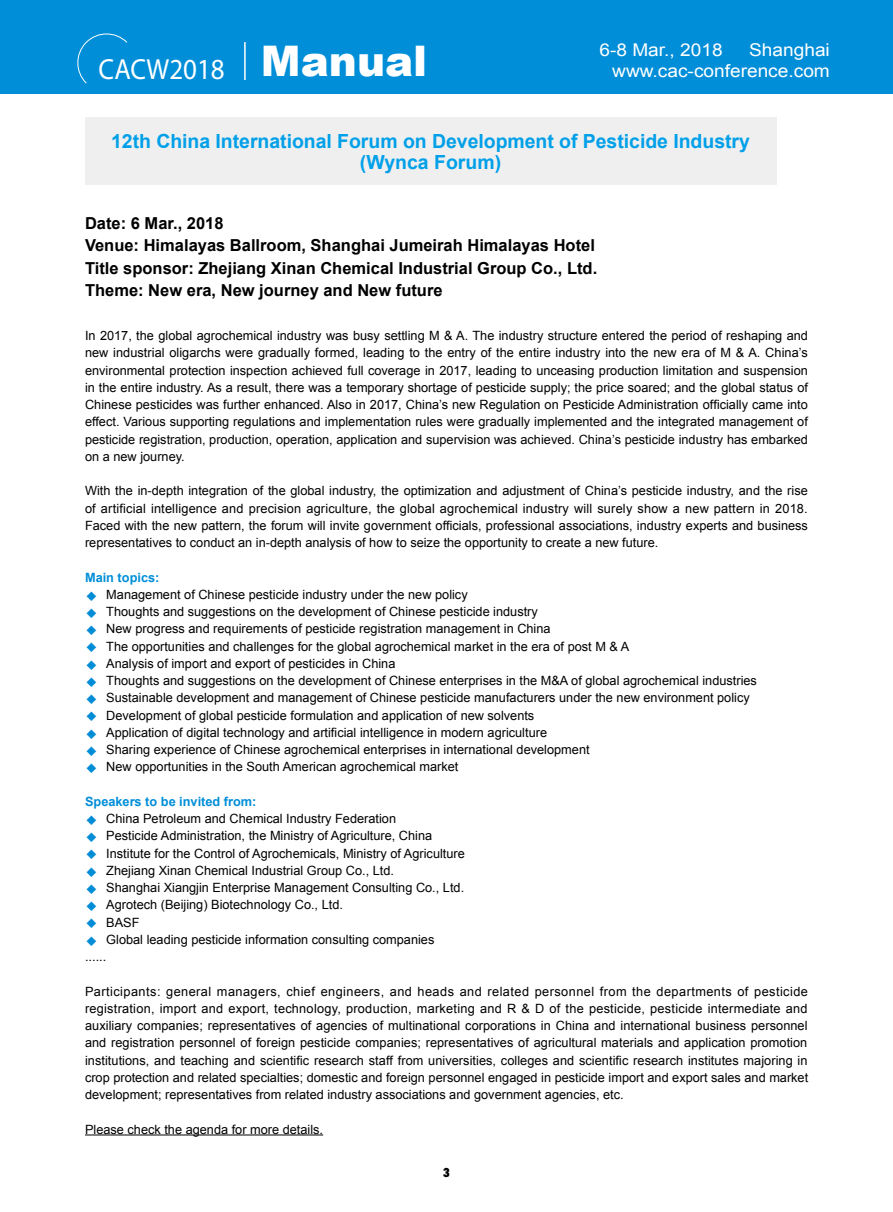
<style>
.page{position:relative;width:893px;height:1212px;background:#fff}
.page>*{position:absolute;margin:0;border:0;box-sizing:border-box;transform-origin:0 0}
.t1{font:29.1px "Myriad Pro";color:#fff;scale:.93 1}
.t2{font:700 19.5px/21.6px "Arial";color:#00a0e9;text-align:center}
.t3{font:17.55px/21.3px "Arial";color:#fff;text-align:right;scale:1.08 1}
.t4{font:700 16.5px/22.5px "Arial";color:#000}
.t5{font:12.75px/17.2px "Arial";color:#000;text-align:justify}
.t6{font:700 12.75px "Arial";color:#008ed8}
.t7{font:800 condensed 12px "Futura LT";color:#000}
.s1{font-family:"Arial";font-weight:900;font-size:42.15px}
.s2{font-family:"FZZDXJW GB1 0";color:#008cd6}
</style>
<div class="page">
<div style="left:0;top:0;width:893px;height:94px;background:#008ed8"></div>
<svg style="left:77px;top:33px;width:51px;height:51px"></svg>
<hr style="left:244px;top:42px;width:2px;height:38px;background:#fff">
<div style="left:85px;top:118px;width:691px;height:67px;background:#efefef"></div>
<hr style="left:85px;top:1134px;width:238px;height:1px;background:#000">
<h3 class="t3" style="left:612px;top:39px;width:203px">Shanghai www.cac-conference.com</h3>
<h1 class="t1" style="left:99px;top:52px;width:355px">CACW2018 <span class="s1">Manual</span></h1>
<h3 class="t3" style="left:599px;top:39px;width:116px">6-8 Mar., 2018</h3>
<h2 class="t2" style="left:111px;top:131px;width:640px">12th China International Forum on Development of Pesticide Industry (Wynca Forum)</h2>
<p class="t4" style="left:85px;top:212px;width:514px">Date: 6 Mar., 2018<br>Venue: Himalayas Ballroom, Shanghai Jumeirah Himalayas Hotel Title sponsor: Zhejiang Xinan Chemical Industrial Group Co., Ltd.<br>Theme: New era, New journey and New future</p>
<p class="t5" style="left:85px;top:327px;width:724px">In 2017, the global agrochemical industry was busy settling M &amp; A. The industry structure entered the period of reshaping and new industrial oligarchs were gradually formed, leading to the entry of the entire industry into the new era of M &amp; A. China’s environmental protection inspection achieved full coverage in 2017, leading to unceasing production limitation and suspension in the entire industry. As a result, there was a temporary shortage of pesticide supply; the price soared; and the global status of Chinese pesticides was further enhanced. Also in 2017, China’s new Regulation on Pesticide Administration officially came into effect. Various supporting regulations and implementation rules were gradually implemented and the integrated management of pesticide registration, production, operation, application and supervision was achieved. China’s pesticide industry has embarked on a new journey.</p>
<p class="t5" style="left:85px;top:482px;width:724px">With the in-depth integration of the global industry, the optimization and adjustment of China’s pesticide industry, and the rise of artificial intelligence and precision agriculture, the global agrochemical industry will surely show a new pattern in 2018.<br>Faced with the new pattern, the forum will invite government officials, professional associations, industry experts and business representatives to conduct an in-depth analysis of how to seize the opportunity to create a new future.</p>
<p class="t6" style="left:85px;top:568px;width:76px">Main topics:</p>
<p class="t5" style="left:85px;top:586px;width:384px"><span class="s2">◆</span> Management of Chinese pesticide industry under the new policy</p>
<p class="t5" style="left:85px;top:603px;width:454px"><span class="s2">◆</span> Thoughts and suggestions on the development of Chinese pesticide industry</p>
<p class="t5" style="left:85px;top:620px;width:467px"><span class="s2">◆</span> New progress and requirements of pesticide registration management in China</p>
<p class="t5" style="left:85px;top:638px;width:546px"><span class="s2">◆</span> The opportunities and challenges for the global agrochemical market in the era of post M &amp; A</p>
<p class="t5" style="left:85px;top:655px;width:312px"><span class="s2">◆</span> Analysis of import and export of pesticides in China</p>
<p class="t5" style="left:85px;top:672px;width:673px"><span class="s2">◆</span> Thoughts and suggestions on the development of Chinese enterprises in the M&amp;A of global agrochemical industries</p>
<p class="t5" style="left:85px;top:689px;width:666px"><span class="s2">◆</span> Sustainable development and management of Chinese pesticide manufacturers under the new environment policy</p>
<p class="t5" style="left:85px;top:707px;width:451px"><span class="s2">◆</span> Development of global pesticide formulation and application of new solvents</p>
<p class="t5" style="left:85px;top:724px;width:464px"><span class="s2">◆</span> Application of digital technology and artificial intelligence in modern agriculture</p>
<p class="t5" style="left:85px;top:741px;width:506px"><span class="s2">◆</span> Sharing experience of Chinese agrochemical enterprises in international development</p>
<p class="t5" style="left:85px;top:758px;width:375px"><span class="s2">◆</span> New opportunities in the South American agrochemical market</p>
<p class="t6" style="left:85px;top:793px;width:173px">Speakers to be invited from:</p>
<p class="t5" style="left:85px;top:810px;width:313px"><span class="s2">◆</span> China Petroleum and Chemical Industry Federation</p>
<p class="t5" style="left:85px;top:827px;width:349px"><span class="s2">◆</span> Pesticide Administration, the Ministry of Agriculture, China</p>
<p class="t5" style="left:85px;top:845px;width:381px"><span class="s2">◆</span> Institute for the Control of Agrochemicals, Ministry of Agriculture</p>
<p class="t5" style="left:85px;top:862px;width:310px"><span class="s2">◆</span> Zhejiang Xinan Chemical Industrial Group Co., Ltd.</p>
<p class="t5" style="left:85px;top:879px;width:381px"><span class="s2">◆</span> Shanghai Xiangjin Enterprise Management Consulting Co., Ltd.</p>
<p class="t5" style="left:85px;top:896px;width:259px"><span class="s2">◆</span> Agrotech (Beijing) Biotechnology Co., Ltd.</p>
<p class="t5" style="left:85px;top:914px;width:56px"><span class="s2">◆</span> BASF</p>
<p class="t5" style="left:85px;top:931px;width:351px"><span class="s2">◆</span> Global leading pesticide information consulting companies ......</p>
<p class="t5" style="left:85px;top:983px;width:725px">Participants: general managers, chief engineers, and heads and related personnel from the departments of pesticide registration, import and export, technology, production, marketing and R &amp; D of the pesticide, pesticide intermediate and auxiliary companies; representatives of agencies of multinational corporations in China and international business personnel and registration personnel of foreign pesticide companies; representatives of agricultural materials and application promotion institutions, and teaching and scientific research staff from universities, colleges and scientific research institutes majoring in crop protection and related specialties; domestic and foreign personnel engaged in pesticide import and export sales and market development; representatives from related industry associations and government agencies, etc.</p>
<p class="t5" style="left:85px;top:1121px;width:240px">Please check the agenda for more details.</p>
<p class="t7" style="left:443px;top:1164px;width:9px">3</p>
</div>
